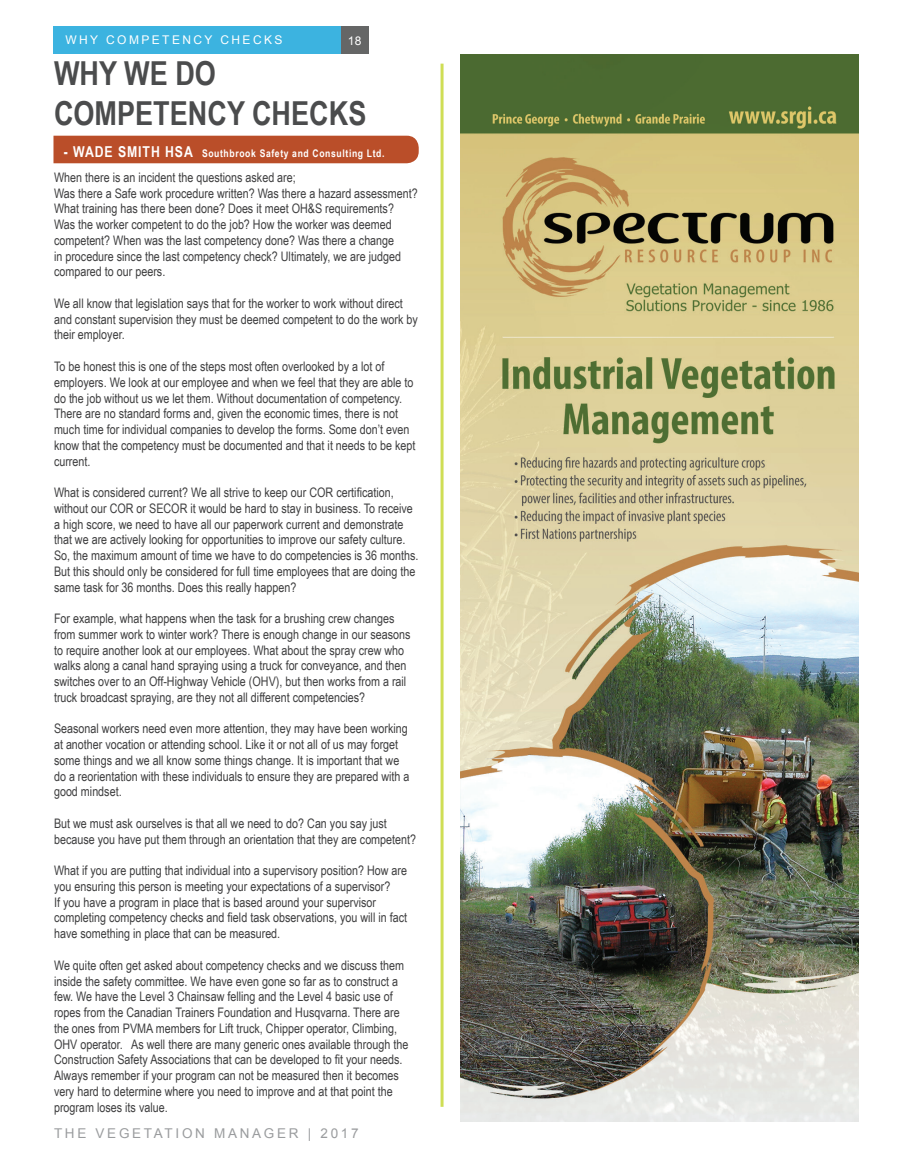
<style>
.page{position:relative;width:905px;height:1175px;background:#fff}
.page>*{position:absolute;margin:0;border:0;box-sizing:border-box;transform-origin:0 0}
.t1{font:700 33px/39.6px "Arial Narrow";color:#4b4c4d}
.t2{font:13.5px "Arial";letter-spacing:.2em;color:#9a9c9e}
.t3{font:13.2px/15.8px "Arial Narrow";color:#3e3e3f}
.t4{font:12px "Arial";letter-spacing:.2em;color:#fff}
.t5{font:700 10.5px "Arial Narrow";letter-spacing:.06em;color:#fff}
.s1{font-size:15px}
</style>
<div class="page">
<div style="left:53px;top:136px;width:365px;height:27px;background:#ba4e29"></div>
<div style="left:53px;top:26px;width:288px;height:27px;background:#3cb3e0"></div>
<div style="left:341px;top:26px;width:27px;height:27px;background:#656666"></div>
<img style="left:460px;top:54px;width:398px;height:1067px">
<hr style="left:440px;top:64px;width:3px;height:1042px;background:#cfde55">
<p class="t4" style="left:65px;top:32px;width:218px">WHY COMPETENCY CHECKS</p>
<p class="t4" style="left:348px;top:33px;width:15px">18</p>
<h1 class="t1" style="left:54px;top:52px;width:314px">WHY WE DO<br>COMPETENCY CHECKS</h1>
<p class="t5" style="left:64px;top:145px;width:322px"><span class="s1">- WADE SMITH HSA</span> Southbrook Safety and Consulting Ltd.</p>
<p class="t3" style="left:54px;top:169px;width:365px">When there is an incident the questions asked are;<br>Was there a Safe work procedure written? Was there a hazard assessment?<br>What training has there been done? Does it meet OH&amp;S requirements?<br>Was the worker competent to do the job? How the worker was deemed competent? When was the last competency done? Was there a change<br>in procedure since the last competency check? Ultimately, we are judged compared to our peers.</p>
<p class="t3" style="left:54px;top:295px;width:365px">We all know that legislation says that for the worker to work without direct and constant supervision they must be deemed competent to do the work by their employer.</p>
<p class="t3" style="left:54px;top:358px;width:363px">To be honest this is one of the steps most often overlooked by a lot of employers. We look at our employee and when we feel that they are able to do the job without us we let them. Without documentation of competency.<br>There are no standard forms and, given the economic times, there is not much time for individual companies to develop the forms. Some don’t even know that the competency must be documented and that it needs to be kept current.</p>
<p class="t3" style="left:54px;top:484px;width:366px">What is considered current? We all strive to keep our COR certification, without our COR or SECOR it would be hard to stay in business. To receive a high score, we need to have all our paperwork current and demonstrate that we are actively looking for opportunities to improve our safety culture.<br>So, the maximum amount of time we have to do competencies is 36 months.<br>But this should only be considered for full time employees that are doing the same task for 36 months. Does this really happen?</p>
<p class="t3" style="left:54px;top:610px;width:358px">For example, what happens when the task for a brushing crew changes from summer work to winter work? There is enough change in our seasons to require another look at our employees. What about the spray crew who walks along a canal hand spraying using a truck for conveyance, and then switches over to an Off-Highway Vehicle (OHV), but then works from a rail truck broadcast spraying, are they not all different competencies?</p>
<p class="t3" style="left:54px;top:720px;width:357px">Seasonal workers need even more attention, they may have been working at another vocation or attending school. Like it or not all of us may forget some things and we all know some things change. It is important that we do a reorientation with these individuals to ensure they are prepared with a good mindset.</p>
<p class="t3" style="left:54px;top:815px;width:364px">But we must ask ourselves is that all we need to do? Can you say just because you have put them through an orientation that they are competent?</p>
<p class="t3" style="left:54px;top:862px;width:354px">What if you are putting that individual into a supervisory position? How are you ensuring this person is meeting your expectations of a supervisor?<br>If you have a program in place that is based around your supervisor completing competency checks and field task observations, you will in fact have something in place that can be measured.</p>
<p class="t3" style="left:54px;top:956px;width:356px">We quite often get asked about competency checks and we discuss them inside the safety committee. We have even gone so far as to construct a few. We have the Level 3 Chainsaw felling and the Level 4 basic use of ropes from the Canadian Trainers Foundation and Husqvarna. There are the ones from PVMA members for Lift truck, Chipper operator, Climbing, OHV operator. As well there are many generic ones available through the Construction Safety Associations that can be developed to fit your needs.<br>Always remember if your program can not be measured then it becomes very hard to determine where you need to improve and at that point the program loses its value.</p>
<p class="t2" style="left:54px;top:1124px;width:306px">THE VEGETATION MANAGER | 2017</p>
</div>
